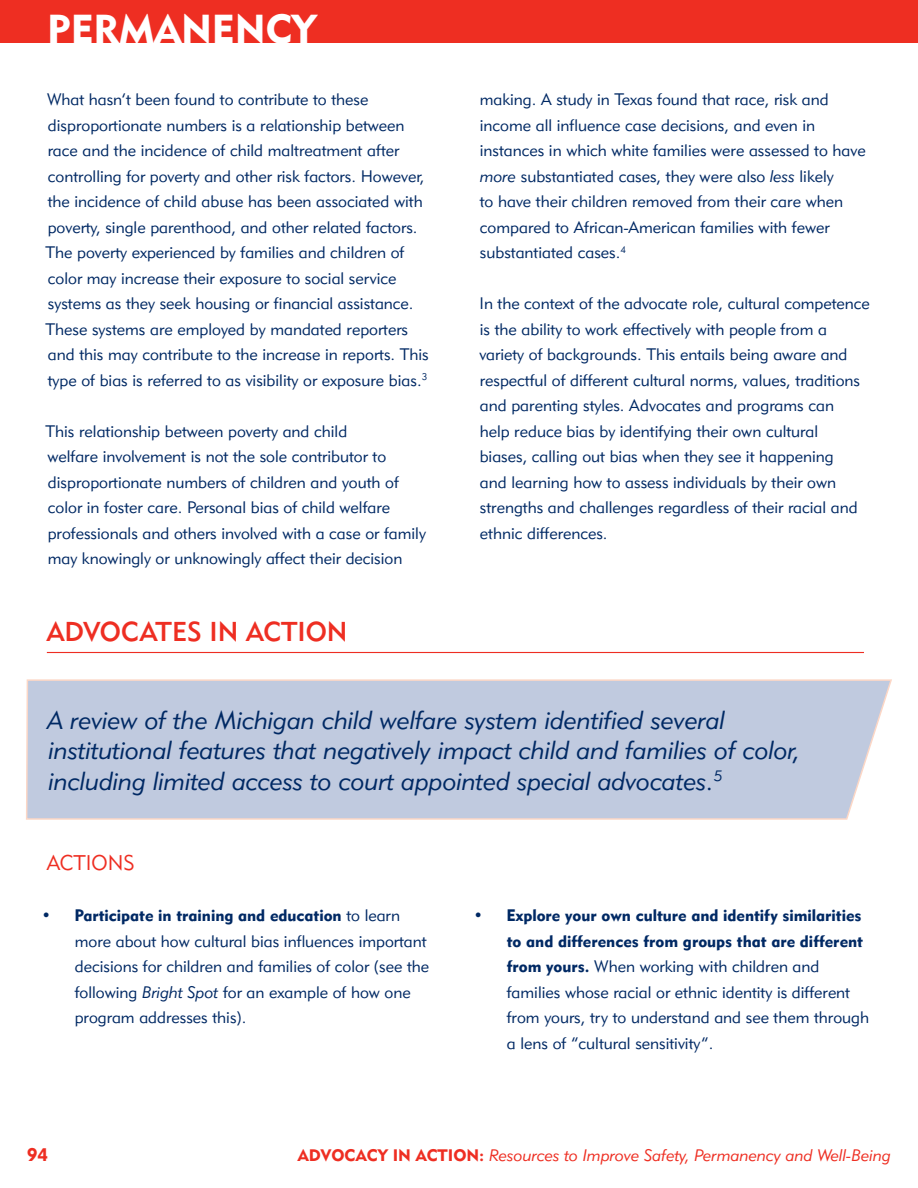
<style>
.page{position:relative;width:918px;height:1188px;background:#fff}
.page>*{position:absolute;margin:0;border:0;box-sizing:border-box;transform-origin:0 0}
.t1{font:39.9px "Geometric 415 BT Black A";color:#fff}
.Subhead_1{font:27px "Geometric 415 BT Medium A";color:#ee2e22}
.Flag{font:25.5px/30.6px "Geometric 415 BT Lite Italic A";color:#002964}
.Subhead_2{font:21px "Geometric 415 BT Lite A";color:#ee2e22}
.t2{font:18px "Geometric 415 BT Black A";color:#ee2e22}
.Body{font:16.5px/25.5px "Geometric 415 BT Lite A";color:#002964}
.t3{font:16.5px "Geometric 415 BT Lite Italic A";color:#ee2e22}
.s1{font-family:"Geometric 415 BT Lite Italic A"}
.s2{font-family:"Geometric 415 BT Black A"}
</style>
<div class="page">
<hr style="left:47px;top:652px;width:817px;height:1px;background:#ee2e22">
<div style="left:26px;top:679px;width:866px;height:141px;background:#c0cadf"></div>
<div style="left:0;top:0;width:918px;height:43px;background:#ee2e22"></div>
<h1 class="t1" style="left:47px;top:4px;width:271px">PERMANENCY</h1>
<p class="Body" style="left:46px;top:86px;width:385px">What hasn’t been found to contribute to these disproportionate numbers is a relationship between race and the incidence of child maltreatment after controlling for poverty and other risk factors. However, the incidence of child abuse has been associated with poverty, single parenthood, and other related factors.<br>The poverty experienced by families and children of color may increase their exposure to social service systems as they seek housing or financial assistance.<br>These systems are employed by mandated reporters and this may contribute to the increase in reports. This type of bias is referred to as visibility or exposure bias.<sup>3</sup></p>
<p class="Body" style="left:46px;top:418px;width:382px">This relationship between poverty and child<br>welfare involvement is not the sole contributor to disproportionate numbers of children and youth of color in foster care. Personal bias of child welfare professionals and others involved with a case or family may knowingly or unknowingly affect their decision</p>
<p class="Subhead_1" style="left:47px;top:614px;width:302px">ADVOCATES IN ACTION</p>
<p class="Body" style="left:480px;top:86px;width:388px">making. A study in Texas found that race, risk and income all influence case decisions, and even in instances in which white families were assessed to have <span class="s1">more</span> substantiated cases, they were also <span class="s1">less</span> likely<br>to have their children removed from their care when compared to African-American families with fewer substantiated cases.<sup>4</sup></p>
<p class="Body" style="left:479px;top:290px;width:392px">In the context of the advocate role, cultural competence is the ability to work effectively with people from a variety of backgrounds. This entails being aware and respectful of different cultural norms, values, traditions and parenting styles. Advocates and programs can<br>help reduce bias by identifying their own cultural<br>biases, calling out bias when they see it happening<br>and learning how to assess individuals by their own strengths and challenges regardless of their racial and ethnic differences.</p>
<p class="Flag" style="left:47px;top:704px;width:755px">A review of the Michigan child welfare system identified several institutional features that negatively impact child and families of color, including limited access to court appointed special advocates.<sup>5</sup></p>
<p class="Subhead_2" style="left:47px;top:850px;width:89px">ACTIONS</p>
<p class="Body" style="left:75px;top:902px;width:356px;text-indent:-33px">• <span class="s2">Participate in training and education</span> to learn more about how cultural bias influences important decisions for children and families of color (see the following <span class="s1">Bright Spot</span> for an example of how one program addresses this).</p>
<p class="Body" style="left:507px;top:902px;width:364px;text-indent:-33px">• <span class="s2">Explore your own culture and identify similarities to and differences from groups that are different from yours.</span> When working with children and families whose racial or ethnic identity is different from yours, try to understand and see them through a lens of “cultural sensitivity”.</p>
<p class="t2" style="left:27px;top:1144px;width:22px">94</p>
<p class="t3" style="left:298px;top:1145px;width:595px"><span class="s2">ADVOCACY IN ACTION:</span> Resources to Improve Safety, Permanency and Well-Being</p>
</div>
